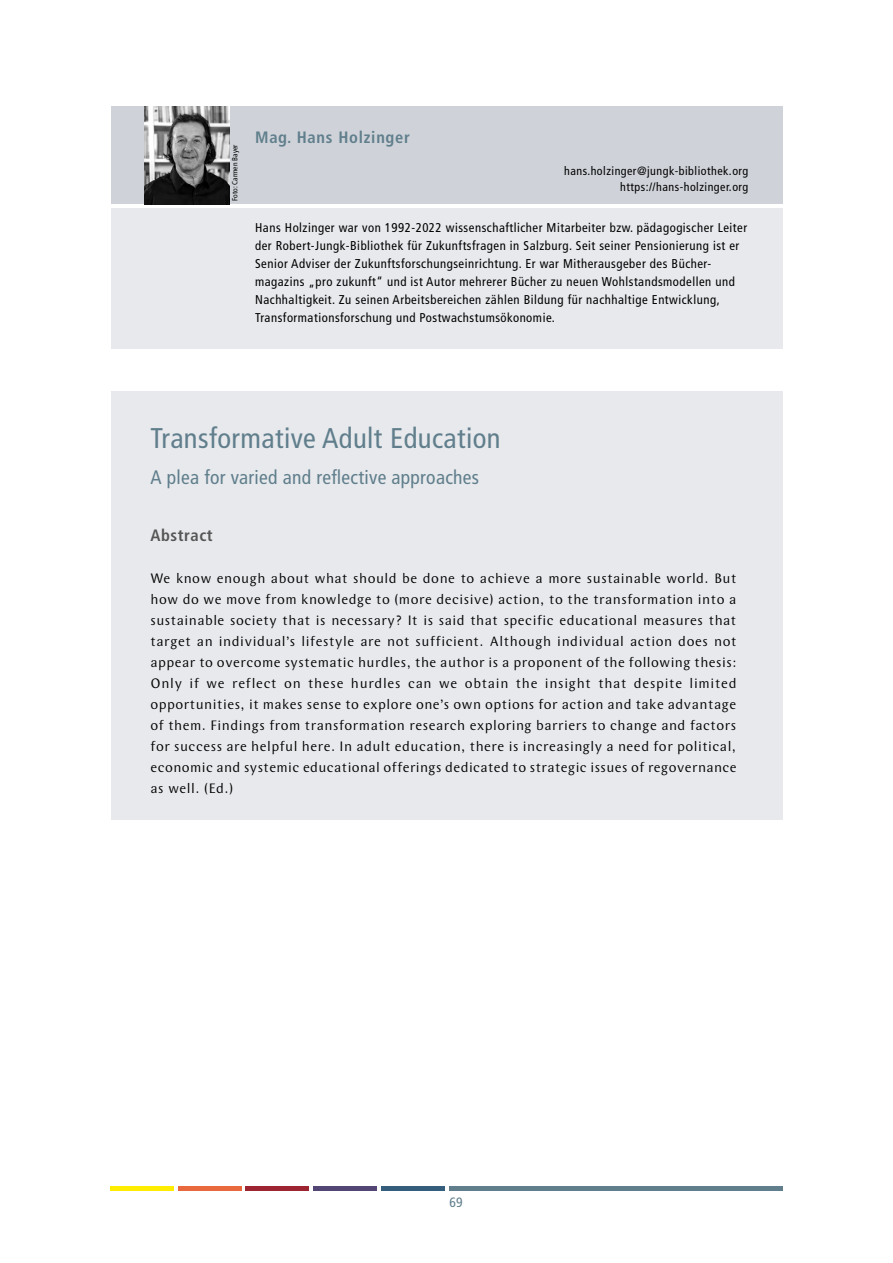
<style>
.page{position:relative;width:893px;height:1263px;background:#fff}
.page>*{position:absolute;margin:0;border:0;box-sizing:border-box;transform-origin:0 0}
.t1{font:condensed 28.5px "Frutiger LT Std";letter-spacing:.015em;color:#607e8c}
.t2{font:condensed 19.5px "Frutiger LT Std";letter-spacing:.015em;color:#607e8c}
.t3{font:700 condensed 16.5px "Frutiger LT Std";letter-spacing:.045em;color:#607e8c}
.t4{font:700 condensed 16.5px "Frutiger LT Std";letter-spacing:.035em;color:#565656}
.t5{font:14.25px/21px "Wunderlich OT";letter-spacing:.03em;color:#000;text-align:justify}
.t6{font:condensed 13.5px "Frutiger LT Std";color:#607e8c}
.CV{font:condensed 12.75px/18px "Frutiger LT Std";letter-spacing:.04em;color:#000}
.CV_Kontakt{font:condensed 12px "Frutiger LT Std";letter-spacing:.04em;color:#000}
.t7{font:condensed 7.5px "Frutiger LT Std";letter-spacing:.005em;color:#000}
</style>
<div class="page">
<div style="left:111px;top:1186px;width:63px;height:5px;background:#ffed00"></div>
<div style="left:178px;top:1186px;width:64px;height:5px;background:#e7693d"></div>
<div style="left:246px;top:1186px;width:63px;height:5px;background:#9c2531"></div>
<div style="left:313px;top:1186px;width:64px;height:5px;background:#534574"></div>
<div style="left:381px;top:1186px;width:63px;height:5px;background:#355d7c"></div>
<div style="left:449px;top:1186px;width:333px;height:5px;background:#607e8c"></div>
<div style="left:111px;top:392px;width:671px;height:428px;background:#e7e9ec"></div>
<div style="left:111px;top:106px;width:671px;height:98px;background:#cfd3d9"></div>
<div style="left:111px;top:208px;width:671px;height:141px;background:#e7e9ec"></div>
<img style="left:144px;top:106px;width:85px;height:98px">
<p class="t7" style="left:230px;top:201px;width:58px;rotate:-90deg">Foto: Carmen Bayer</p>
<p class="t3" style="left:255px;top:128px;width:156px">Mag. Hans Holzinger</p>
<p class="CV_Kontakt" style="left:564px;top:164px;width:186px">hans.holzinger@jungk-bibliothek.org</p>
<p class="CV_Kontakt" style="left:620px;top:180px;width:130px">https://hans-holzinger.org</p>
<p class="CV" style="left:255px;top:218px;width:493px">Hans Holzinger war von 1992-2022 wissenschaftlicher Mitarbeiter bzw. pädagogischer Leiter der Robert-Jungk-Bibliothek für Zukunftsfragen in Salzburg. Seit seiner Pensionierung ist er Senior Adviser der Zukunftsforschungseinrichtung. Er war Mitherausgeber des Bücher&shy;magazins „pro zukunft“ und ist Autor mehrerer Bücher zu neuen Wohlstandsmodellen und Nachhaltigkeit. Zu seinen Arbeitsbereichen zählen Bildung für nachhaltige Entwicklung, Transformationsforschung und Postwachstumsökonomie.</p>
<h1 class="t1" style="left:151px;top:422px;width:352px">Transformative Adult Education</h1>
<h2 class="t2" style="left:151px;top:466px;width:330px">A plea for varied and reflective approaches</h2>
<p class="t4" style="left:151px;top:526px;width:64px">Abstract</p>
<p class="t5" style="left:151px;top:568px;width:588px">We know enough about what should be done to achieve a more sustainable world. But how do we move from knowledge to (more decisive) action, to the transformation into a sustainable society that is necessary? It is said that specific educational measures that target an individual’s lifestyle are not sufficient. Although individual action does not appear to overcome systematic hurdles, the author is a proponent of the following thesis:<br>Only if we reflect on these hurdles can we obtain the insight that despite limited opportunities, it makes sense to explore one’s own options for action and take advantage of them. Findings from transformation research exploring barriers to change and factors for success are helpful here. In adult education, there is increasingly a need for political, economic and systemic educational offerings dedicated to strategic issues of regovernance as well. (Ed.)</p>
<p class="t6" style="left:449px;top:1195px;width:15px">69</p>
</div>
